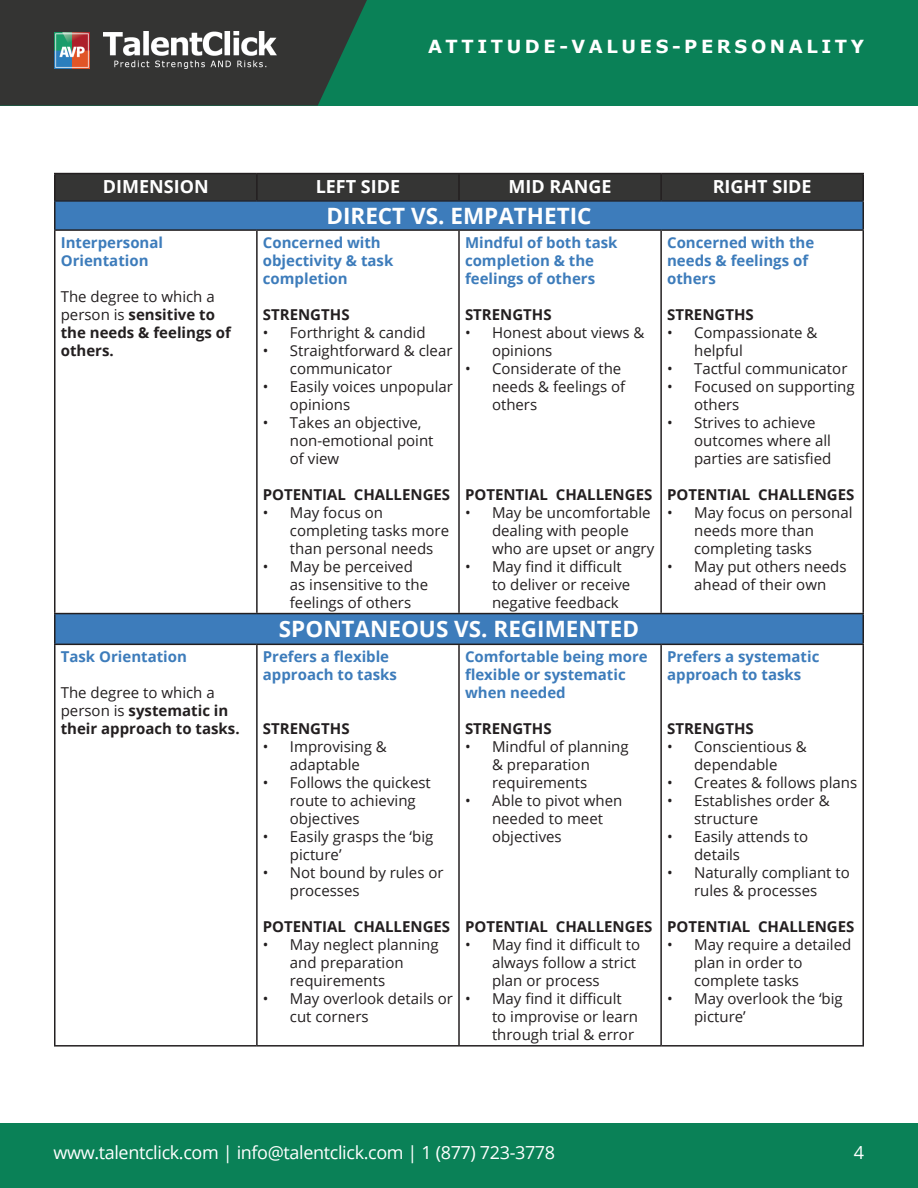
<style>
.page{position:relative;width:918px;height:1188px;background:#fff}
.page>*{position:absolute;margin:0;border:0;box-sizing:border-box;transform-origin:0 0}
.t1{font:700 22.5px "Open Sans";color:#fff}
.t2{font:18px "Open Sans";letter-spacing:-.02em;color:#fff}
.t3{font:700 18px "Open Sans";color:#fff}
.t4{font:700 18px "Verdana";letter-spacing:.2em;color:#fff}
.t5{font:15px/18px "Open Sans";color:#231f20}
.t6{font:700 15px/18px "Open Sans";color:#231f20}
.t7{font:700 15px/18px "Open Sans";color:#3d7cbb}
.s1{font-weight:400}
</style>
<div class="page">
<div style="left:0;top:1123px;width:918px;height:65px;background:#0a8157"></div>
<div style="left:0;top:0;width:918px;height:106px;background:#0a8157"></div>
<svg style="left:0;top:0;width:367px;height:106px;background:#303a36"></svg>
<img style="left:103px;top:32px;width:173px;height:36px">
<img style="left:54px;top:32px;width:36px;height:36px">
<div style="left:56px;top:174px;width:806px;height:26px;background:#353534"></div>
<div style="left:55px;top:201px;width:808px;height:29px;background:#3d7cbb"></div>
<div style="left:55px;top:614px;width:808px;height:30px;background:#3d7cbb"></div>
<hr style="left:54px;top:173px;width:203px;height:1px;background:#231f20">
<hr style="left:54px;top:174px;width:2px;height:26px;background:#231f20">
<hr style="left:257px;top:173px;width:202px;height:1px;background:#231f20">
<hr style="left:256px;top:174px;width:2px;height:26px;background:#231f20">
<hr style="left:459px;top:173px;width:202px;height:1px;background:#231f20">
<hr style="left:458px;top:174px;width:2px;height:26px;background:#231f20">
<hr style="left:661px;top:173px;width:203px;height:1px;background:#231f20">
<hr style="left:660px;top:174px;width:2px;height:26px;background:#231f20">
<hr style="left:862px;top:174px;width:2px;height:26px;background:#231f20">
<hr style="left:54px;top:200px;width:203px;height:2px;background:#231f20">
<hr style="left:54px;top:202px;width:2px;height:27px;background:#231f20">
<hr style="left:257px;top:200px;width:202px;height:2px;background:#231f20">
<hr style="left:459px;top:200px;width:202px;height:2px;background:#231f20">
<hr style="left:661px;top:200px;width:203px;height:2px;background:#231f20">
<hr style="left:862px;top:202px;width:2px;height:27px;background:#231f20">
<hr style="left:54px;top:229px;width:203px;height:2px;background:#231f20">
<hr style="left:54px;top:231px;width:2px;height:382px;background:#231f20">
<hr style="left:257px;top:229px;width:202px;height:2px;background:#231f20">
<hr style="left:256px;top:231px;width:2px;height:382px;background:#231f20">
<hr style="left:459px;top:229px;width:202px;height:2px;background:#231f20">
<hr style="left:458px;top:231px;width:2px;height:382px;background:#231f20">
<hr style="left:661px;top:229px;width:203px;height:2px;background:#231f20">
<hr style="left:660px;top:231px;width:2px;height:382px;background:#231f20">
<hr style="left:862px;top:231px;width:2px;height:382px;background:#231f20">
<hr style="left:54px;top:613px;width:203px;height:1px;background:#231f20">
<hr style="left:54px;top:614px;width:2px;height:30px;background:#231f20">
<hr style="left:257px;top:613px;width:202px;height:1px;background:#231f20">
<hr style="left:459px;top:613px;width:202px;height:1px;background:#231f20">
<hr style="left:661px;top:613px;width:203px;height:1px;background:#231f20">
<hr style="left:862px;top:614px;width:2px;height:30px;background:#231f20">
<hr style="left:54px;top:644px;width:203px;height:1px;background:#231f20">
<hr style="left:54px;top:645px;width:2px;height:400px;background:#231f20">
<hr style="left:257px;top:644px;width:202px;height:1px;background:#231f20">
<hr style="left:256px;top:645px;width:2px;height:400px;background:#231f20">
<hr style="left:459px;top:644px;width:202px;height:1px;background:#231f20">
<hr style="left:458px;top:645px;width:2px;height:400px;background:#231f20">
<hr style="left:661px;top:644px;width:203px;height:1px;background:#231f20">
<hr style="left:660px;top:645px;width:2px;height:400px;background:#231f20">
<hr style="left:862px;top:645px;width:2px;height:400px;background:#231f20">
<hr style="left:54px;top:1045px;width:203px;height:2px;background:#231f20">
<hr style="left:257px;top:1045px;width:202px;height:2px;background:#231f20">
<hr style="left:459px;top:1045px;width:202px;height:2px;background:#231f20">
<hr style="left:661px;top:1045px;width:203px;height:2px;background:#231f20">
<p class="t4" style="left:428px;top:35px;width:437px">ATTITUDE-VALUES-PERSONALITY</p>
<p class="t3" style="left:103px;top:174px;width:107px">DIMENSION</p>
<p class="t3" style="left:316px;top:174px;width:86px">LEFT SIDE</p>
<p class="t3" style="left:509px;top:174px;width:104px">MID RANGE</p>
<p class="t3" style="left:713px;top:174px;width:101px">RIGHT SIDE</p>
<p class="t1" style="left:326px;top:200px;width:267px">DIRECT VS. EMPATHETIC</p>
<p class="t7" style="left:61px;top:233px;width:104px">Interpersonal</p>
<p class="t7" style="left:61px;top:251px;width:89px">Orientation</p>
<p class="t6" style="left:61px;top:287px;width:172px"><span class="s1">The degree to which a person is</span> sensitive to the needs &amp; feelings of others.</p>
<p class="t7" style="left:465px;top:233px;width:154px">Mindful of both task completion &amp; the feelings of others</p>
<p class="t6" style="left:465px;top:305px;width:88px">STRENGTHS</p>
<p class="t5" style="left:492px;top:323px;width:154px;text-indent:-27px">• Honest about views &amp; opinions</p>
<p class="t5" style="left:492px;top:359px;width:135px;text-indent:-27px">• Considerate of the needs &amp; feelings of others</p>
<p class="t7" style="left:263px;top:233px;width:132px">Concerned with objectivity &amp; task completion</p>
<p class="t6" style="left:263px;top:305px;width:88px">STRENGTHS</p>
<p class="t5" style="left:263px;top:323px;width:164px">• Forthright &amp; candid</p>
<p class="t5" style="left:290px;top:341px;width:164px;text-indent:-27px">• Straightforward &amp; clear communicator</p>
<p class="t5" style="left:290px;top:377px;width:165px;text-indent:-27px">• Easily voices unpopular opinions</p>
<p class="t5" style="left:290px;top:413px;width:145px;text-indent:-27px">• Takes an objective, non-emotional point of view</p>
<p class="t6" style="left:263px;top:485px;width:189px">POTENTIAL CHALLENGES</p>
<p class="t5" style="left:290px;top:503px;width:161px;text-indent:-27px">• May focus on completing tasks more than personal needs</p>
<p class="t5" style="left:290px;top:557px;width:140px;text-indent:-27px">• May be perceived as insensitive to the feelings of others</p>
<p class="t7" style="left:667px;top:233px;width:149px">Concerned with the needs &amp; feelings of others</p>
<p class="t6" style="left:667px;top:305px;width:88px">STRENGTHS</p>
<p class="t5" style="left:694px;top:323px;width:125px;text-indent:-27px">• Compassionate &amp; helpful</p>
<p class="t5" style="left:667px;top:359px;width:182px">• Tactful communicator</p>
<p class="t5" style="left:694px;top:377px;width:162px;text-indent:-27px">• Focused on supporting others</p>
<p class="t5" style="left:694px;top:413px;width:139px;text-indent:-27px">• Strives to achieve outcomes where all parties are satisfied</p>
<p class="t6" style="left:667px;top:485px;width:189px">POTENTIAL CHALLENGES</p>
<p class="t5" style="left:694px;top:503px;width:160px;text-indent:-27px">• May focus on personal needs more than completing tasks</p>
<p class="t5" style="left:667px;top:557px;width:181px;text-align:center">• May put others needs ahead of their own</p>
<p class="t6" style="left:465px;top:485px;width:189px">POTENTIAL CHALLENGES</p>
<p class="t5" style="left:492px;top:503px;width:164px;text-indent:-27px">• May be uncomfortable dealing with people who are upset or angry</p>
<p class="t5" style="left:492px;top:557px;width:140px;text-indent:-27px">• May find it difficult to deliver or receive negative feedback</p>
<p class="t7" style="left:61px;top:647px;width:128px">Task Orientation</p>
<p class="t6" style="left:61px;top:683px;width:180px"><span class="s1">The degree to which a person is</span> systematic in their approach to tasks.</p>
<p class="t1" style="left:279px;top:613px;width:362px">SPONTANEOUS VS. REGIMENTED</p>
<p class="t7" style="left:263px;top:647px;width:136px">Prefers a flexible approach to tasks</p>
<p class="t6" style="left:263px;top:719px;width:88px">STRENGTHS</p>
<p class="t5" style="left:263px;top:737px;width:126px;text-align:center">• Improvising &amp; adaptable</p>
<p class="t5" style="left:290px;top:773px;width:143px;text-indent:-27px">• Follows the quickest route to achieving objectives</p>
<p class="t5" style="left:290px;top:827px;width:145px;text-indent:-27px">• Easily grasps the ‘big picture’</p>
<p class="t5" style="left:290px;top:863px;width:155px;text-indent:-27px">• Not bound by rules or processes</p>
<p class="t6" style="left:263px;top:917px;width:189px">POTENTIAL CHALLENGES</p>
<p class="t5" style="left:290px;top:935px;width:150px;text-indent:-27px">• May neglect planning and preparation requirements</p>
<p class="t5" style="left:290px;top:989px;width:165px;text-indent:-27px">• May overlook details or cut corners</p>
<p class="t7" style="left:465px;top:647px;width:184px">Comfortable being more flexible or systematic when needed</p>
<p class="t6" style="left:465px;top:719px;width:88px">STRENGTHS</p>
<p class="t5" style="left:492px;top:737px;width:138px;text-indent:-27px">• Mindful of planning &amp; preparation requirements</p>
<p class="t5" style="left:492px;top:791px;width:132px;text-indent:-27px">• Able to pivot when needed to meet objectives</p>
<p class="t6" style="left:465px;top:917px;width:189px">POTENTIAL CHALLENGES</p>
<p class="t5" style="left:492px;top:935px;width:150px;text-indent:-27px">• May find it difficult to always follow a strict plan or process</p>
<p class="t5" style="left:492px;top:989px;width:148px;text-indent:-27px">• May find it difficult to improvise or learn through trial &amp; error</p>
<p class="t7" style="left:667px;top:647px;width:154px">Prefers a systematic approach to tasks</p>
<p class="t6" style="left:667px;top:719px;width:88px">STRENGTHS</p>
<p class="t5" style="left:667px;top:737px;width:141px;text-align:center">• Conscientious &amp; dependable</p>
<p class="t5" style="left:667px;top:773px;width:192px">• Creates &amp; follows plans</p>
<p class="t5" style="left:694px;top:791px;width:137px;text-indent:-27px">• Establishes order &amp; structure</p>
<p class="t5" style="left:694px;top:827px;width:116px;text-indent:-27px">• Easily attends to details</p>
<p class="t5" style="left:667px;top:863px;width:184px;text-align:center">• Naturally compliant to rules &amp; processes</p>
<p class="t6" style="left:667px;top:917px;width:189px">POTENTIAL CHALLENGES</p>
<p class="t5" style="left:694px;top:935px;width:159px;text-indent:-27px">• May require a detailed plan in order to complete tasks</p>
<p class="t5" style="left:694px;top:989px;width:150px;text-indent:-27px">• May overlook the ‘big picture’</p>
<p class="t2" style="left:53px;top:1140px;width:503px">www.talentclick.com | info@talentclick.com | 1 (877) 723-3778</p>
<p class="t2" style="left:854px;top:1140px;width:12px">4</p>
</div>
